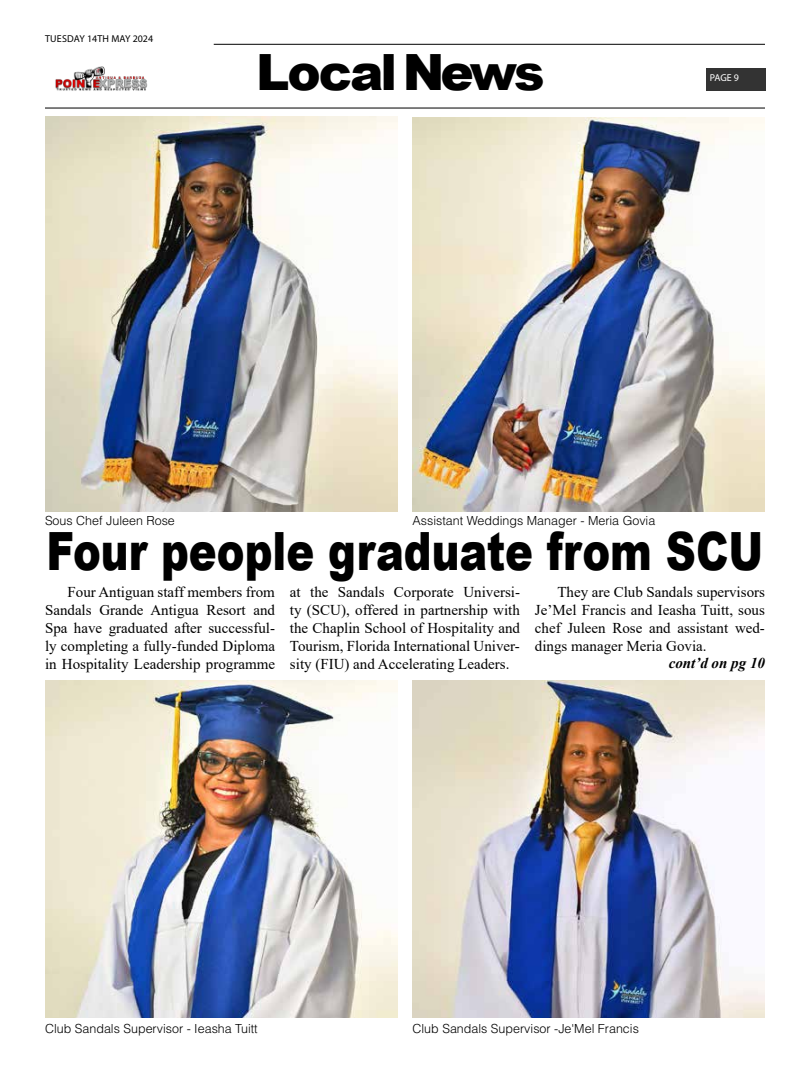
<style>
.page{position:relative;width:810px;height:1080px;background:#fff}
.page>*{position:absolute;margin:0;border:0;box-sizing:border-box;transform-origin:0 0}
.t1{font:900 52.75px "Arial";color:#000;scale:.79 1}
.t2{font:900 50px "Arial";letter-spacing:-.06em;color:#000}
.t3{font:15px/18px "Times New Roman";color:#000;text-align:justify}
.t4{font:italic 700 15px "Times New Roman";color:#000}
.t5{font:300 12.5px "Helvetica LT Std";color:#000}
.t6{font:10px "Myriad Pro";letter-spacing:.01em;color:#000}
.t7{font:10px "Myriad Pro";color:#fff}
</style>
<div class="page">
<hr style="left:45px;top:107px;width:720px;height:2px;background:#333">
<hr style="left:214px;top:44px;width:551px;height:1px;background:#333">
<div style="left:706px;top:68px;width:60px;height:23px;background:#333"></div>
<img style="left:55px;top:66px;width:93px;height:25px">
<img style="left:412px;top:118px;width:353px;height:393px">
<img style="left:45px;top:117px;width:353px;height:394px">
<img style="left:412px;top:680px;width:353px;height:338px">
<img style="left:45px;top:680px;width:352px;height:338px">
<p class="t6" style="left:45px;top:33px;width:110px">TUESDAY 14TH MAY 2024</p>
<h2 class="t2" style="left:256px;top:36px;width:290px">Local News</h2>
<p class="t7" style="left:710px;top:72px;width:31px">PAGE 9</p>
<p class="t5" style="left:45px;top:513px;width:131px">Sous Chef Juleen Rose</p>
<p class="t5" style="left:412px;top:513px;width:244px">Assistant Weddings Manager - Meria Govia</p>
<h1 class="t1" style="left:47px;top:513px;width:909px">Four people graduate from SCU</h1>
<p class="t3" style="left:45px;top:583px;width:232px;text-indent:22px">Four Antiguan staff members from Sandals Grande Antigua Resort and Spa have graduated after successful&shy;ly completing a fully-funded Diploma in Hospitality Leadership programme</p>
<p class="t3" style="left:290px;top:583px;width:232px">at the Sandals Corporate Universi&shy;ty (SCU), offered in partnership with the Chaplin School of Hospitality and Tourism, Florida International Univer&shy;sity (FIU) and Accelerating Leaders.</p>
<p class="t3" style="left:535px;top:583px;width:232px;text-indent:22px">They are Club Sandals supervisors Je’Mel Francis and Ieasha Tuitt, sous chef Juleen Rose and assistant wed&shy;dings manager Meria Govia.</p>
<p class="t4" style="left:669px;top:653px;width:98px">cont’d on pg 10</p>
<p class="t5" style="left:45px;top:1020px;width:214px">Club Sandals Supervisor - Ieasha Tuitt</p>
<p class="t5" style="left:412px;top:1020px;width:228px">Club Sandals Supervisor -Je'Mel Francis</p>
</div>
